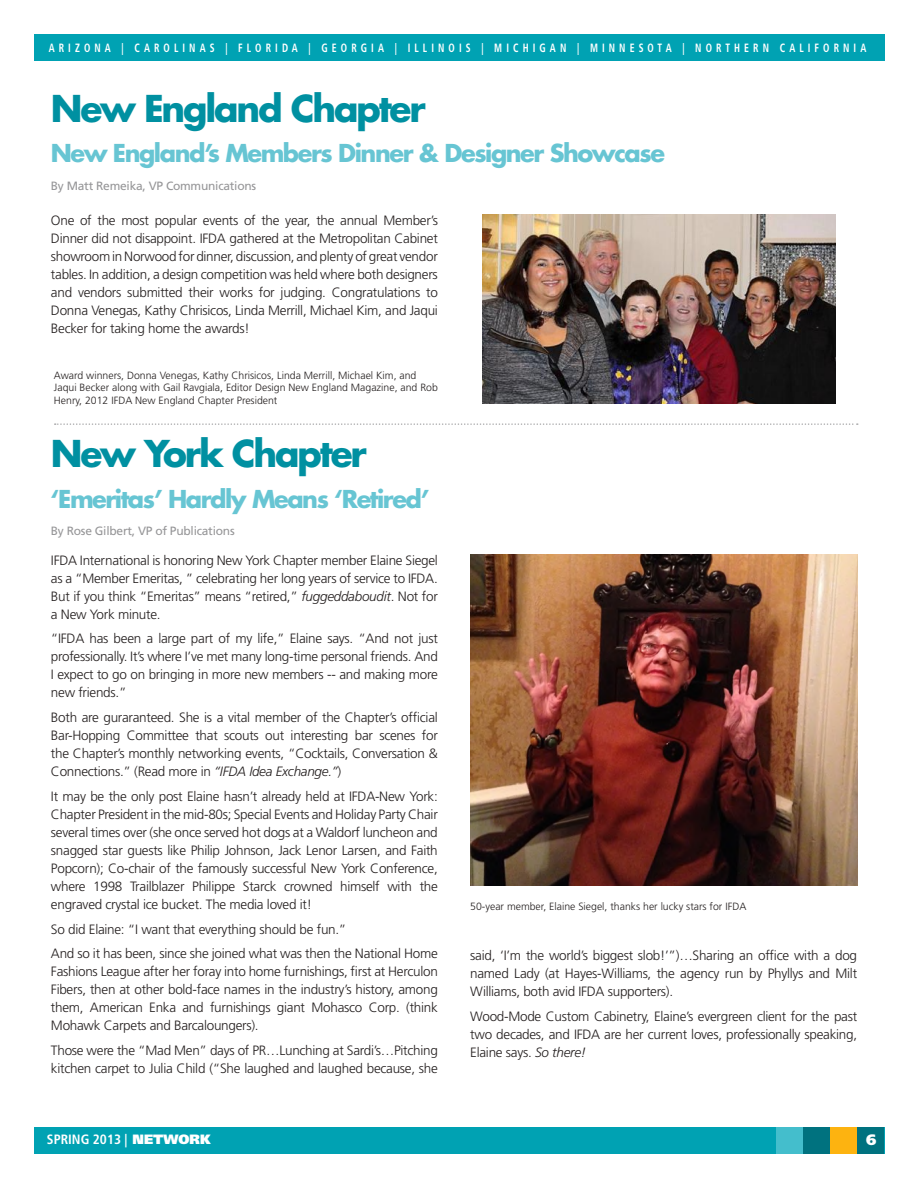
<style>
.page{position:relative;width:918px;height:1188px;background:#fff}
.page>*{position:absolute;margin:0;border:0;box-sizing:border-box;transform-origin:0 0}
.t1{font:700 36px "Futura";letter-spacing:-.06em;color:#0090a1}
.t2{font:700 24px "Futura";letter-spacing:-.06em;color:#67c5d3}
.t3{font:900 15px "Frutiger";color:#fff}
.t4{font:300 13.5px/18px "Frutiger";letter-spacing:-.02em;color:#241f1f;text-align:justify}
.t5{font:700 condensed 13.5px "Frutiger";color:#fff}
.t6{font:700 condensed 12px "Frutiger";letter-spacing:.42em;color:#fff;scale:.81 1}
.t7{font:12px "Frutiger";letter-spacing:-.02em;color:#969698}
.t8{font:300 10.5px/12.6px "Frutiger";color:#241f1f}
.s1{font-style:italic}
.s2{font-weight:900;font-stretch:normal}
</style>
<div class="page">
<div style="left:34px;top:1127px;width:850px;height:27px;background:#00a2b3"></div>
<div style="left:857px;top:1127px;width:27px;height:27px;background:#00727f"></div>
<div style="left:830px;top:1127px;width:27px;height:27px;background:#fdb310"></div>
<div style="left:803px;top:1127px;width:27px;height:27px;background:#00727f"></div>
<div style="left:776px;top:1127px;width:27px;height:27px;background:#44becc"></div>
<div style="left:34px;top:34px;width:850px;height:27px;background:#00a2b3"></div>
<img style="left:483px;top:215px;width:353px;height:189px">
<img style="left:470px;top:554px;width:387px;height:331px">
<svg style="left:55px;top:423px;width:803px;height:2px"></svg>
<p class="t6" style="left:49px;top:41px;width:1011px">ARIZONA | CAROLINAS | FLORIDA | GEORGIA | ILLINOIS | MICHIGAN | MINNESOTA | NORTHERN CALIFORNIA</p>
<h1 class="t1" style="left:51px;top:84px;width:376px">New England Chapter</h1>
<h2 class="t2" style="left:51px;top:137px;width:616px">New England’s Members Dinner &amp; Designer Showcase</h2>
<p class="t7" style="left:51px;top:179px;width:207px">By Matt Remeika, VP Communications</p>
<p class="t4" style="left:51px;top:212px;width:388px">One of the most popular events of the year, the annual Member’s Dinner did not disappoint. IFDA gathered at the Metropolitan Cabinet showroom in Norwood for dinner, discussion, and plenty of great vendor tables. In addition, a design competition was held where both designers and vendors submitted their works for judging. Congratulations to Donna Venegas, Kathy Chrisicos, Linda Merrill, Michael Kim, and Jaqui Becker for taking home the awards!</p>
<p class="t8" style="left:54px;top:369px;width:385px">Award winners, Donna Venegas, Kathy Chrisicos, Linda Merrill, Michael Kim, and<br>Jaqui Becker along with Gail Ravgiala, Editor Design New England Magazine, and Rob<br>Henry, 2012 IFDA New England Chapter President</p>
<h1 class="t1" style="left:51px;top:430px;width:318px">New York Chapter</h1>
<h2 class="t2" style="left:51px;top:483px;width:380px">‘Emeritas’ Hardly Means ‘Retired’</h2>
<p class="t7" style="left:51px;top:524px;width:185px">By Rose Gilbert, VP of Publications</p>
<p class="t4" style="left:51px;top:551px;width:388px">IFDA International is honoring New York Chapter member Elaine Siegel as a “Member Emeritas, ” celebrating her long years of service to IFDA.<br>But if you think “Emeritas” means “retired,” <span class="s1">fuggeddaboudit</span>. Not for a New York minute.</p>
<p class="t4" style="left:51px;top:630px;width:388px">“IFDA has been a large part of my life,” Elaine says. “And not just professionally. It’s where I’ve met many long-time personal friends. And I expect to go on bringing in more new members -- and making more new friends.”</p>
<p class="t4" style="left:51px;top:709px;width:388px">Both are guraranteed. She is a vital member of the Chapter’s official Bar-Hopping Committee that scouts out interesting bar scenes for the Chapter’s monthly networking events, “Cocktails, Conversation &amp; Connections.” (Read more in <span class="s1">“IFDA Idea Exchange.”</span>)</p>
<p class="t4" style="left:51px;top:787px;width:388px">It may be the only post Elaine hasn’t already held at IFDA-New York:<br>Chapter President in the mid-80s; Special Events and Holiday Party Chair several times over (she once served hot dogs at a Waldorf luncheon and snagged star guests like Philip Johnson, Jack Lenor Larsen, and Faith Popcorn); Co-chair of the famously successful New York Conference, where 1998 Trailblazer Philippe Starck crowned himself with the engraved crystal ice bucket. The media loved it!</p>
<p class="t4" style="left:51px;top:917px;width:388px;line-height:24.8px">So did Elaine: “I want that everything should be fun.”<br>And so it has been, since she joined what was then the National Home</p>
<p class="t4" style="left:51px;top:963px;width:388px">Fashions League after her foray into home furnishings, first at Herculon Fibers, then at other bold-face names in the industry’s history, among them, American Enka and furnishings giant Mohasco Corp. (think Mohawk Carpets and Barcaloungers).</p>
<p class="t4" style="left:51px;top:1042px;width:388px">Those were the “Mad Men” days of PR…Lunching at Sardi’s…Pitching kitchen carpet to Julia Child (“She laughed and laughed because, she</p>
<p class="t8" style="left:470px;top:901px;width:278px">50-year member, Elaine Siegel, thanks her lucky stars for IFDA</p>
<p class="t4" style="left:470px;top:947px;width:388px">said, ‘I’m the world’s biggest slob!’”)…Sharing an office with a dog named Lady (at Hayes-Williams, the agency run by Phyllys and Milt Williams, both avid IFDA supporters).</p>
<p class="t4" style="left:470px;top:1007px;width:388px">Wood-Mode Custom Cabinetry, Elaine’s evergreen client for the past two decades, and IFDA are her current loves, professionally speaking, Elaine says. <span class="s1">So there!</span></p>
<p class="t5" style="left:47px;top:1131px;width:149px">FALL 2012 | <span class="s2">NETWORK</span></p>
<p class="t3" style="left:867px;top:1131px;width:10px">7</p>
<p class="t5" style="left:47px;top:1131px;width:166px">SPRING 2013 | <span class="s2">NETWORK</span></p>
<p class="t3" style="left:866px;top:1131px;width:12px">6</p>
</div>
